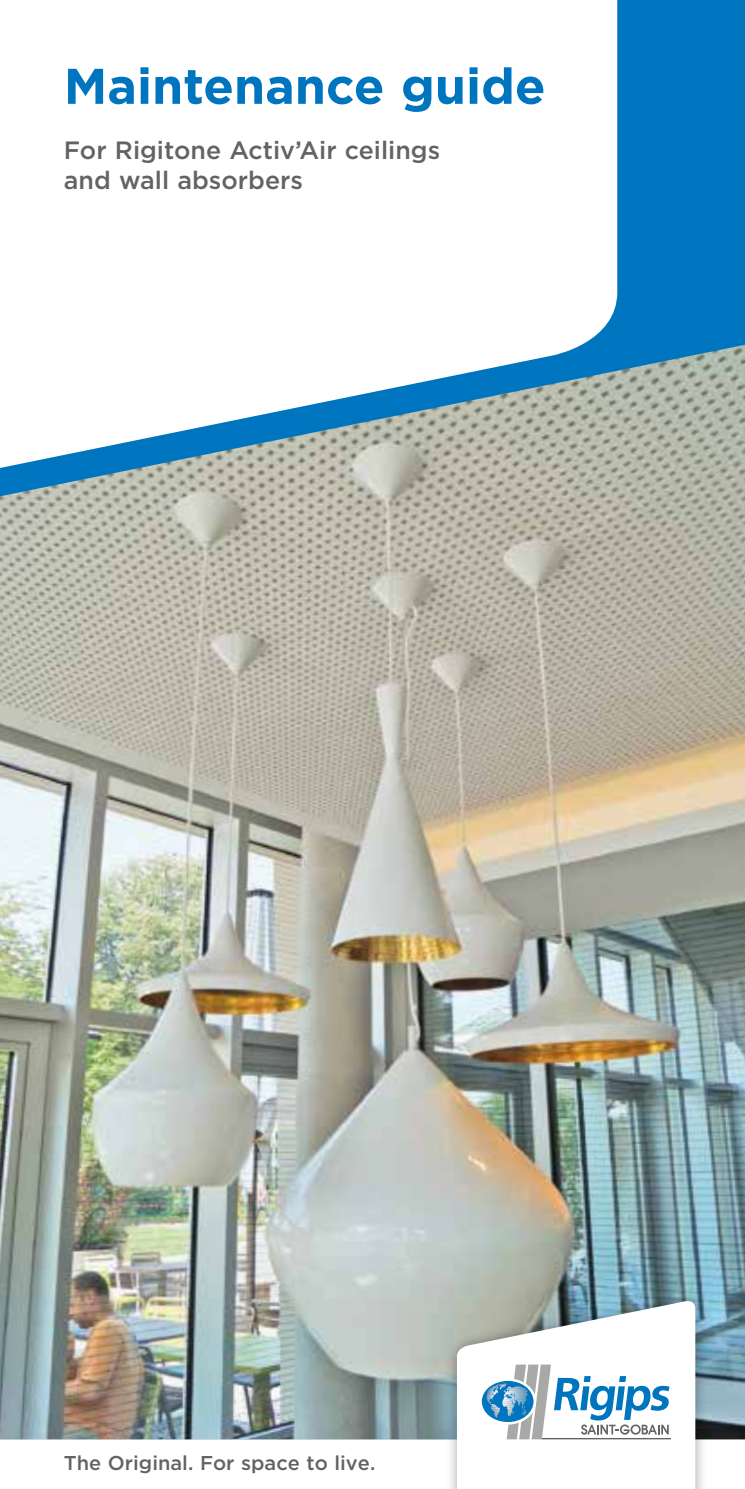
<style>
.page{position:relative;width:745px;height:1489px;background:#fff}
.page>*{position:absolute;margin:0;border:0;box-sizing:border-box;transform-origin:0 0}
.t1{font:700 50px "Gotham";color:#0075bf}
.t2{font:500 25px/30px "Gotham";color:#646363}
.t3{font:500 20px "Gotham";color:#646363}
</style>
<div class="page">
<img style="left:0;top:496px;width:744px;height:943px">
<svg style="left:0;top:0;width:744px;height:496px;background:#488eb5"></svg>
<svg style="left:0;top:0;width:617px;height:468px"></svg>
<div style="left:444px;top:1289px;width:262px;height:199px;background:#000;opacity:.35"></div>
<svg style="left:456px;top:1299px;width:238px;height:189px"></svg>
<hr style="left:541px;top:1437px;width:129px;height:2px;background:#646363">
<svg style="left:481px;top:1364px;width:188px;height:75px"></svg>
<h1 class="t1" style="left:64px;top:53px;width:483px">Maintenance guide</h1>
<p class="t2" style="left:64px;top:135px;width:377px">For Rigitone Activ’Air ceilings and wall absorbers</p>
<p class="t3" style="left:64px;top:1449px;width:313px">The Original. For space to live.</p>
</div>
